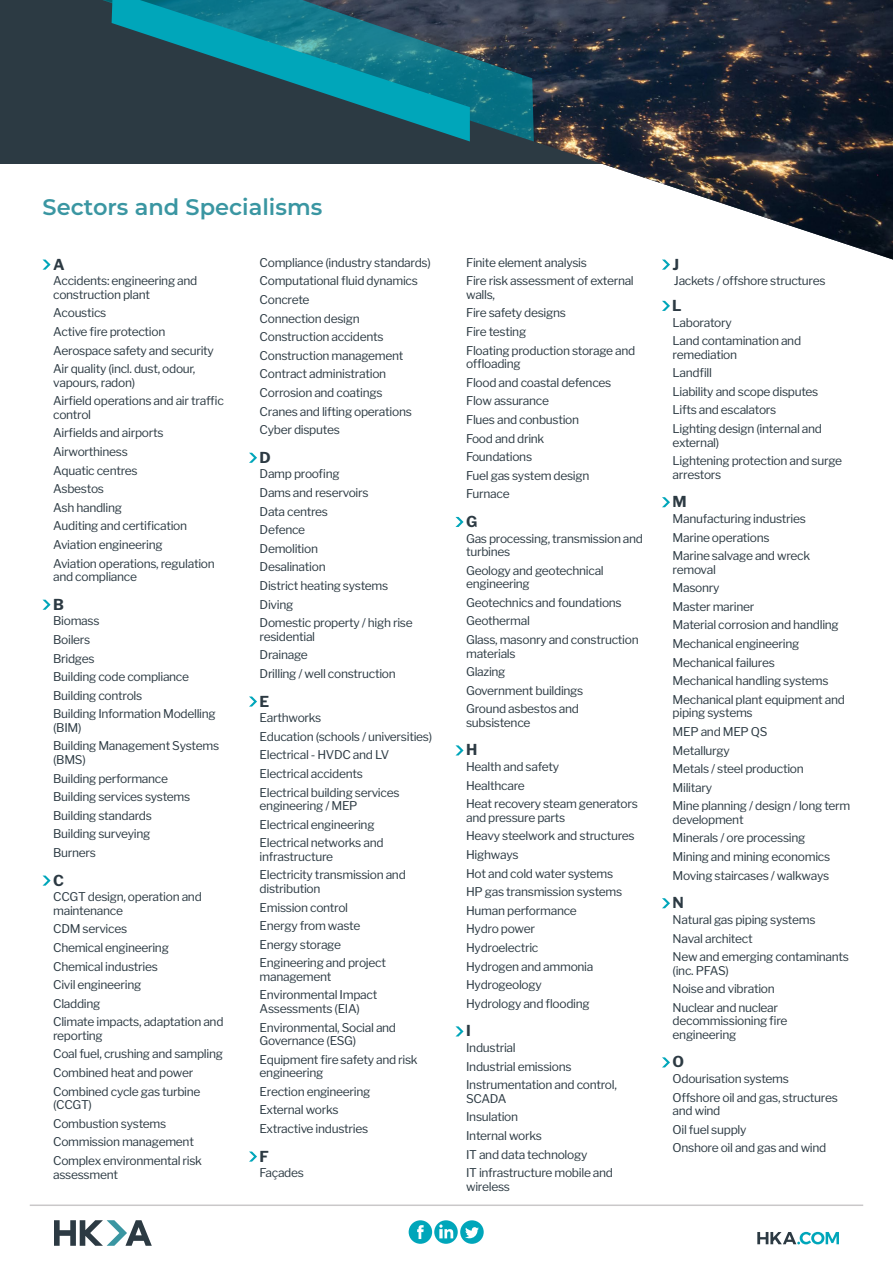
<style>
.page{position:relative;width:893px;height:1263px;background:#fff}
.page>*{position:absolute;margin:0;border:0;box-sizing:border-box;transform-origin:0 0}
.t1{font:600 22.5px "Montserrat";color:#3a96a2}
.t2{font:700 15px "Libre Franklin";color:#2c3a43}
.t3{font:12px/18.6px "Libre Franklin";letter-spacing:-.025em;color:#2c3a43}
</style>
<div class="page">
<div style="left:0;top:0;width:625px;height:163px;background:#2c3a43"></div>
<svg style="left:54px;top:1220px;width:98px;height:26px"></svg>
<img style="left:104px;top:0;width:789px;height:260px">
<svg style="left:103px;top:0;width:431px;height:141px"></svg>
<svg style="left:112px;top:0;width:358px;height:141px"></svg>
<svg style="left:43px;top:260px;width:8px;height:10px"></svg>
<svg style="left:43px;top:600px;width:8px;height:10px"></svg>
<svg style="left:43px;top:875px;width:8px;height:11px"></svg>
<svg style="left:249px;top:453px;width:8px;height:10px"></svg>
<svg style="left:249px;top:696px;width:8px;height:10px"></svg>
<svg style="left:249px;top:1151px;width:8px;height:10px"></svg>
<svg style="left:455px;top:517px;width:9px;height:10px"></svg>
<svg style="left:455px;top:745px;width:9px;height:10px"></svg>
<svg style="left:455px;top:1026px;width:9px;height:10px"></svg>
<svg style="left:662px;top:260px;width:8px;height:10px"></svg>
<svg style="left:662px;top:301px;width:8px;height:10px"></svg>
<svg style="left:662px;top:497px;width:8px;height:10px"></svg>
<svg style="left:662px;top:898px;width:8px;height:10px"></svg>
<svg style="left:662px;top:1057px;width:8px;height:10px"></svg>
<hr style="left:30px;top:1204px;width:833px;height:2px;background:#cac8c9">
<svg style="left:409px;top:1220px;width:75px;height:24px"></svg>
<svg style="left:757px;top:1232px;width:82px;height:12px"></svg>
<h1 class="t1" style="left:43px;top:191px;width:281px">Sectors and Specialisms</h1>
<p class="t2" style="left:53px;top:255px;width:13px">A</p>
<p class="t3" style="left:53px;top:274px;width:146px;line-height:13.5px">Accidents: engineering and construction plant</p>
<p class="t3" style="left:53px;top:304px;width:162px">Acoustics<br>Active fire protection<br>Aerospace safety and security<br>Air quality (incl. dust, odour,</p>
<p class="t3" style="left:53px;top:373px;width:172px">vapours, radon)<br>Airfield operations and air traffic</p>
<p class="t3" style="left:53px;top:405px;width:163px">control<br>Airfields and airports<br>Airworthiness<br>Aquatic centres<br>Asbestos<br>Ash handling<br>Auditing and certification<br>Aviation engineering<br>Aviation operations, regulation</p>
<p class="t3" style="left:53px;top:567px;width:85px">and compliance</p>
<p class="t2" style="left:53px;top:595px;width:12px">B</p>
<p class="t3" style="left:53px;top:612px;width:164px">Biomass<br>Boilers<br>Bridges<br>Building code compliance<br>Building controls<br>Building Information Modelling</p>
<p class="t3" style="left:53px;top:718px;width:168px">(BIM)<br>Building Management Systems</p>
<p class="t3" style="left:53px;top:750px;width:139px">(BMS)<br>Building performance<br>Building services systems<br>Building standards<br>Building surveying<br>Burners</p>
<p class="t2" style="left:53px;top:871px;width:12px">C</p>
<p class="t3" style="left:53px;top:890px;width:150px;line-height:13.5px">CCGT design, operation and maintenance</p>
<p class="t3" style="left:53px;top:920px;width:172px">CDM services<br>Chemical engineering<br>Chemical industries<br>Civil engineering<br>Cladding<br>Climate impacts, adaptation and</p>
<p class="t3" style="left:53px;top:1026px;width:171px">reporting<br>Coal fuel, crushing and sampling<br>Combined heat and power<br>Combined cycle gas turbine</p>
<p class="t3" style="left:53px;top:1095px;width:150px">(CCGT)<br>Combustion systems<br>Commission management<br>Complex environmental risk</p>
<p class="t3" style="left:53px;top:1165px;width:66px">assessment</p>
<p class="t3" style="left:260px;top:253px;width:173px">Compliance (industry standards)<br>Computational fluid dynamics<br>Concrete<br>Connection design<br>Construction accidents<br>Construction management<br>Contract administration<br>Corrosion and coatings<br>Cranes and lifting operations<br>Cyber disputes</p>
<p class="t2" style="left:260px;top:448px;width:13px">D</p>
<p class="t3" style="left:260px;top:465px;width:155px">Damp proofing<br>Dams and reservoirs<br>Data centres<br>Defence<br>Demolition<br>Desalination<br>District heating systems<br>Diving<br>Domestic property / high rise</p>
<p class="t3" style="left:260px;top:627px;width:138px">residential<br>Drainage<br>Drilling / well construction</p>
<p class="t2" style="left:260px;top:692px;width:11px">E</p>
<p class="t3" style="left:260px;top:708px;width:174px">Earthworks<br>Education (schools / universities)<br>Electrical - HVDC and LV<br>Electrical accidents<br>Electrical building services</p>
<p class="t3" style="left:260px;top:796px;width:125px">engineering / MEP<br>Electrical engineering<br>Electrical networks and</p>
<p class="t3" style="left:260px;top:847px;width:148px">infrastructure<br>Electricity transmission and</p>
<p class="t3" style="left:260px;top:879px;width:128px">distribution<br>Emission control<br>Energy from waste<br>Energy storage<br>Engineering and project</p>
<p class="t3" style="left:260px;top:967px;width:119px">management<br>Environmental Impact</p>
<p class="t3" style="left:260px;top:999px;width:138px">Assessments (EIA)<br>Environmental, Social and</p>
<p class="t3" style="left:260px;top:1031px;width:160px">Governance (ESG)<br>Equipment fire safety and risk</p>
<p class="t3" style="left:260px;top:1063px;width:112px">engineering<br>Erection engineering<br>External works<br>Extractive industries</p>
<p class="t2" style="left:260px;top:1147px;width:11px">F</p>
<p class="t3" style="left:260px;top:1163px;width:46px">Façades</p>
<p class="t3" style="left:466px;top:253px;width:169px">Finite element analysis<br>Fire risk assessment of external</p>
<p class="t3" style="left:466px;top:285px;width:171px">walls,<br>Fire safety designs<br>Fire testing<br>Floating production storage and</p>
<p class="t3" style="left:466px;top:354px;width:147px">offloading<br>Flood and coastal defences<br>Flow assurance<br>Flues and conbustion<br>Food and drink<br>Foundations<br>Fuel gas system design<br>Furnace</p>
<p class="t2" style="left:466px;top:512px;width:13px">G</p>
<p class="t3" style="left:466px;top:531px;width:179px;line-height:13.5px">Gas processing, transmission and turbines</p>
<p class="t3" style="left:466px;top:564px;width:139px;line-height:13.5px">Geology and geotechnical engineering</p>
<p class="t3" style="left:466px;top:593px;width:174px">Geotechnics and foundations<br>Geothermal<br>Glass, masonry and construction</p>
<p class="t3" style="left:466px;top:644px;width:119px">materials<br>Glazing<br>Government buildings<br>Ground asbestos and</p>
<p class="t3" style="left:466px;top:713px;width:66px">subsistence</p>
<p class="t2" style="left:466px;top:741px;width:13px">H</p>
<p class="t3" style="left:466px;top:757px;width:173px">Health and safety<br>Healthcare<br>Heat recovery steam generators</p>
<p class="t3" style="left:466px;top:808px;width:170px">and pressure parts<br>Heavy steelwork and structures<br>Highways<br>Hot and cold water systems<br>HP gas transmission systems<br>Human performance<br>Hydro power<br>Hydroelectric<br>Hydrogen and ammonia<br>Hydrogeology<br>Hydrology and flooding</p>
<p class="t2" style="left:466px;top:1022px;width:6px">I</p>
<p class="t3" style="left:466px;top:1038px;width:152px">Industrial<br>Industrial emissions<br>Instrumentation and control,</p>
<p class="t3" style="left:466px;top:1089px;width:148px">SCADA<br>Insulation<br>Internal works<br>IT and data technology<br>IT infrastructure mobile and</p>
<p class="t3" style="left:466px;top:1177px;width:45px">wireless</p>
<p class="t2" style="left:672px;top:255px;width:8px">J</p>
<p class="t3" style="left:674px;top:272px;width:153px">Jackets / offshore structures</p>
<p class="t2" style="left:672px;top:296px;width:11px">L</p>
<p class="t3" style="left:673px;top:313px;width:130px">Laboratory<br>Land contamination and</p>
<p class="t3" style="left:673px;top:345px;width:151px">remediation<br>Landfill<br>Liability and scope disputes<br>Lifts and escalators<br>Lighting design (internal and</p>
<p class="t3" style="left:673px;top:433px;width:171px">external)<br>Lightening protection and surge</p>
<p class="t3" style="left:673px;top:465px;width:50px">arrestors</p>
<p class="t2" style="left:672px;top:493px;width:16px">M</p>
<p class="t3" style="left:673px;top:509px;width:139px">Manufacturing industries<br>Marine operations<br>Marine salvage and wreck</p>
<p class="t3" style="left:673px;top:560px;width:174px">removal<br>Masonry<br>Master mariner<br>Material corrosion and handling<br>Mechanical engineering<br>Mechanical failures<br>Mechanical handling systems<br>Mechanical plant equipment and</p>
<p class="t3" style="left:673px;top:704px;width:179px">piping systems<br>MEP and MEP QS<br>Metallurgy<br>Metals / steel production<br>Military<br>Mine planning / design / long term</p>
<p class="t3" style="left:673px;top:810px;width:159px">development<br>Minerals / ore processing<br>Mining and mining economics<br>Moving staircases / walkways</p>
<p class="t2" style="left:672px;top:894px;width:13px">N</p>
<p class="t3" style="left:673px;top:910px;width:178px">Natural gas piping systems<br>Naval architect<br>New and emerging contaminants</p>
<p class="t3" style="left:673px;top:961px;width:107px">(inc. PFAS)<br>Noise and vibration<br>Nuclear and nuclear</p>
<p class="t3" style="left:673px;top:1014px;width:116px;line-height:13.5px">decommissioning fire engineering</p>
<p class="t2" style="left:672px;top:1053px;width:13px">O</p>
<p class="t3" style="left:673px;top:1069px;width:167px">Odourisation systems<br>Offshore oil and gas, structures</p>
<p class="t3" style="left:673px;top:1101px;width:155px">and wind<br>Oil fuel supply<br>Onshore oil and gas and wind</p>
</div>
